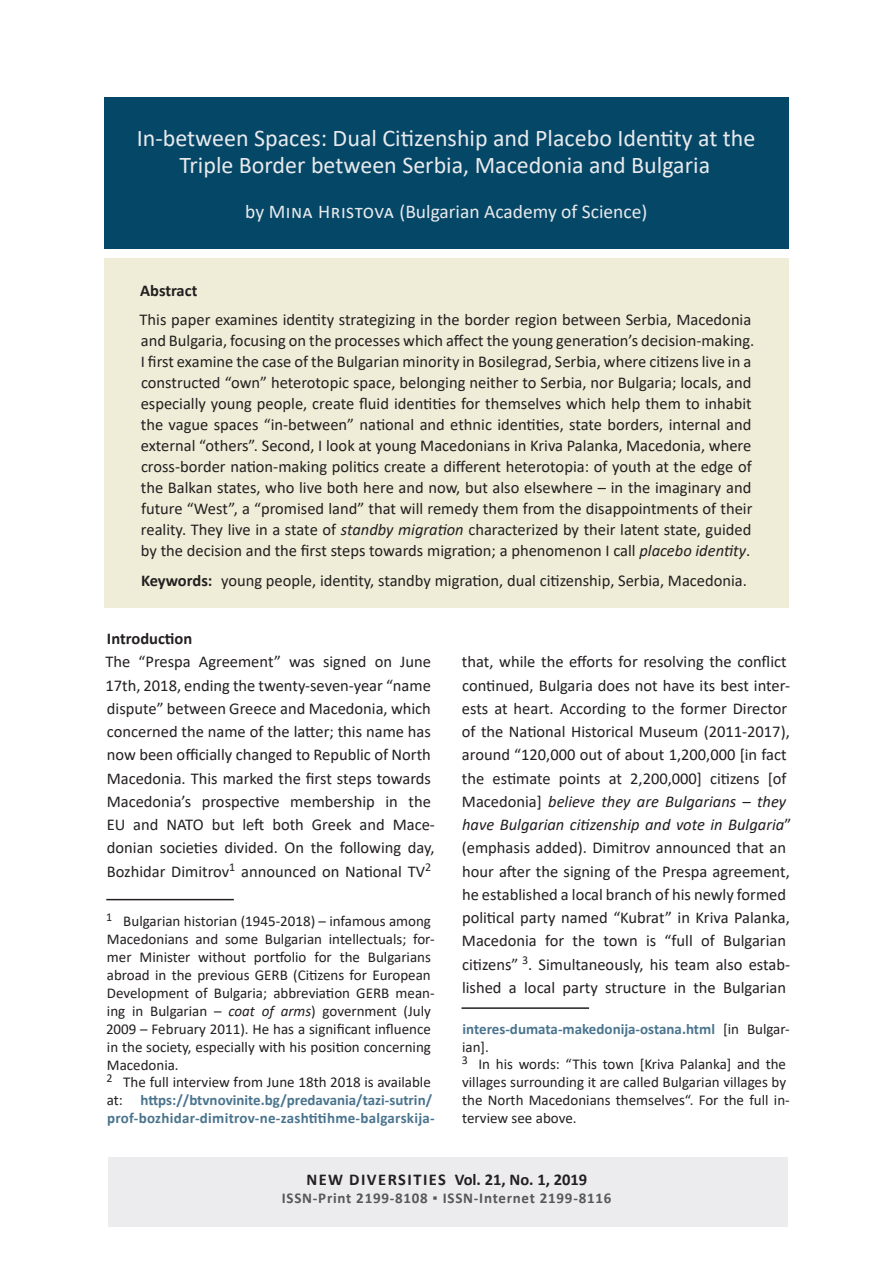
<style>
.page{position:relative;width:893px;height:1263px;background:#fff}
.page>*{position:absolute;margin:0;border:0;box-sizing:border-box;transform-origin:0 0}
.t1{font:24px/27px "Calibri";color:#e8eaed;text-align:center}
.t2{font:19.5px "Calibri";color:#e8eaed}
.t3{font:16.5px/23.2px "Calibri";color:#231f20}
.t4{font:700 16.5px "Calibri";letter-spacing:.09em;color:#231f20}
.t5{font:700 16.5px "Calibri";color:#231f20}
.t6{font:15px/17.9px "Calibri";color:#231f20}
.t7{font:700 15px "Calibri";letter-spacing:.05em;color:#57585a}
.s1{font-style:italic}
.s2{font-weight:700}
.s3{font-weight:700;color:#4a748d}
</style>
<div class="page">
<div style="left:108px;top:1157px;width:680px;height:70px;background:#ececee"></div>
<div style="left:104px;top:98px;width:685px;height:151px;background:#054766"></div>
<div style="left:104px;top:259px;width:685px;height:349px;background:#efedd8"></div>
<hr style="left:106px;top:899px;width:128px;height:1px;background:#231f20">
<hr style="left:461px;top:1007px;width:128px;height:2px;background:#231f20">
<h1 class="t1" style="left:137px;top:124px;width:620px">In-between Spaces: Dual Citizenship and Placebo Identity at the<br>Triple Border between Serbia, Macedonia and Bulgaria</h1>
<p class="t2" style="left:245px;top:198px;width:404px">by Mina Hristova (Bulgarian Academy of Science)</p>
<p class="t5" style="left:140px;top:279px;width:59px">Abstract</p>
<p class="t3" style="left:140px;top:309px;width:616px;line-height:21px">This paper examines identity strategizing in the border region between Serbia, Macedonia and Bulgaria, focusing on the processes which affect the young generation’s decision-making.<br>I first examine the case of the Bulgarian minority in Bosilegrad, Serbia, where citizens live in a constructed “own” heterotopic space, belonging neither to Serbia, nor Bulgaria; locals, and especially young people, create fluid identities for themselves which help them to inhabit the vague spaces “in-between” national and ethnic identities, state borders, internal and external “others”. Second, I look at young Macedonians in Kriva Palanka, Macedonia, where cross-border nation-making politics create a different heterotopia: of youth at the edge of the Balkan states, who live both here and now, but also elsewhere – in the imaginary and future “West”, a “promised land” that will remedy them from the disappointments of their reality. They live in a state of <span class="s1">standby migration</span> characterized by their latent state, guided by the decision and the first steps towards migration; a phenomenon I call <span class="s1">placebo identity</span>.</p>
<p class="t3" style="left:141px;top:568px;width:607px"><span class="s2">Keywords:</span> young people, identity, standby migration, dual citizenship, Serbia, Macedonia.</p>
<p class="t5" style="left:107px;top:627px;width:87px">Introduction</p>
<p class="t3" style="left:105px;top:650px;width:331px">The “Prespa Agreement” was signed on June 17th, 2018, ending the twenty-seven-year “name dispute” between Greece and Macedonia, which concerned the name of the latter; this name has now been officially changed to Republic of North Macedonia. This marked the first steps towards Macedonia’s prospective membership in the EU and NATO but left both Greek and Mace&shy;donian societies divided. On the following day, Bozhidar Dimitrov<sup>1</sup> announced on National TV<sup>2</sup></p>
<p class="t6" style="left:106px;top:911px;width:330px"><sup>1</sup> Bulgarian historian (1945-2018) – infamous among Macedonians and some Bulgarian intellectuals; for&shy;mer Minister without portfolio for the Bulgarians abroad in the previous GERB (Citizens for European Development of Bulgaria; abbreviation GERB mean&shy;ing in Bulgarian – <span class="s1">coat of arms</span>) government (July 2009 – February 2011). He has a significant influence in the society, especially with his position concerning Macedonia.<br><sup>2</sup> The full interview from June 18th 2018 is available at: <span class="s3">https://btvnovinite.bg/predavania/tazi-sutrin/ prof-bozhidar-dimitrov-ne-zashtitihme-balgarskija-</span></p>
<p class="t3" style="left:462px;top:650px;width:331px">that, while the efforts for resolving the conflict continued, Bulgaria does not have its best inter&shy;ests at heart. According to the former Director of the National Historical Museum (2011-2017), around “120,000 out of about 1,200,000 [in fact the estimate points at 2,200,000] citizens [of Macedonia] <span class="s1">believe they are Bulgarians – they have Bulgarian citizenship and vote in Bulgaria</span>” (emphasis added). Dimitrov announced that an hour after the signing of the Prespa agreement, he established a local branch of his newly formed political party named “Kubrat” in Kriva Palanka, Macedonia for the town is “full of Bulgarian citizens” <sup>3</sup>. Simultaneously, his team also estab&shy;lished a local party structure in the Bulgarian</p>
<p class="t6" style="left:462px;top:1019px;width:329px"><span class="s3">interes-dumata-makedonija-ostana.html</span> [in Bulgar&shy;ian].<br><sup>3</sup> In his words: “This town [Kriva Palanka] and the villages surrounding it are called Bulgarian villages by the North Macedonians themselves“. For the full in&shy;terview see above.</p>
<p class="t4" style="left:306px;top:1168px;width:282px">NEW DIVERSITIES Vol. 21, No. 1, 2019</p>
<p class="t7" style="left:282px;top:1187px;width:331px">ISSN-Print 2199-8108 ▪ ISSN-Internet 2199-8116</p>
</div>
